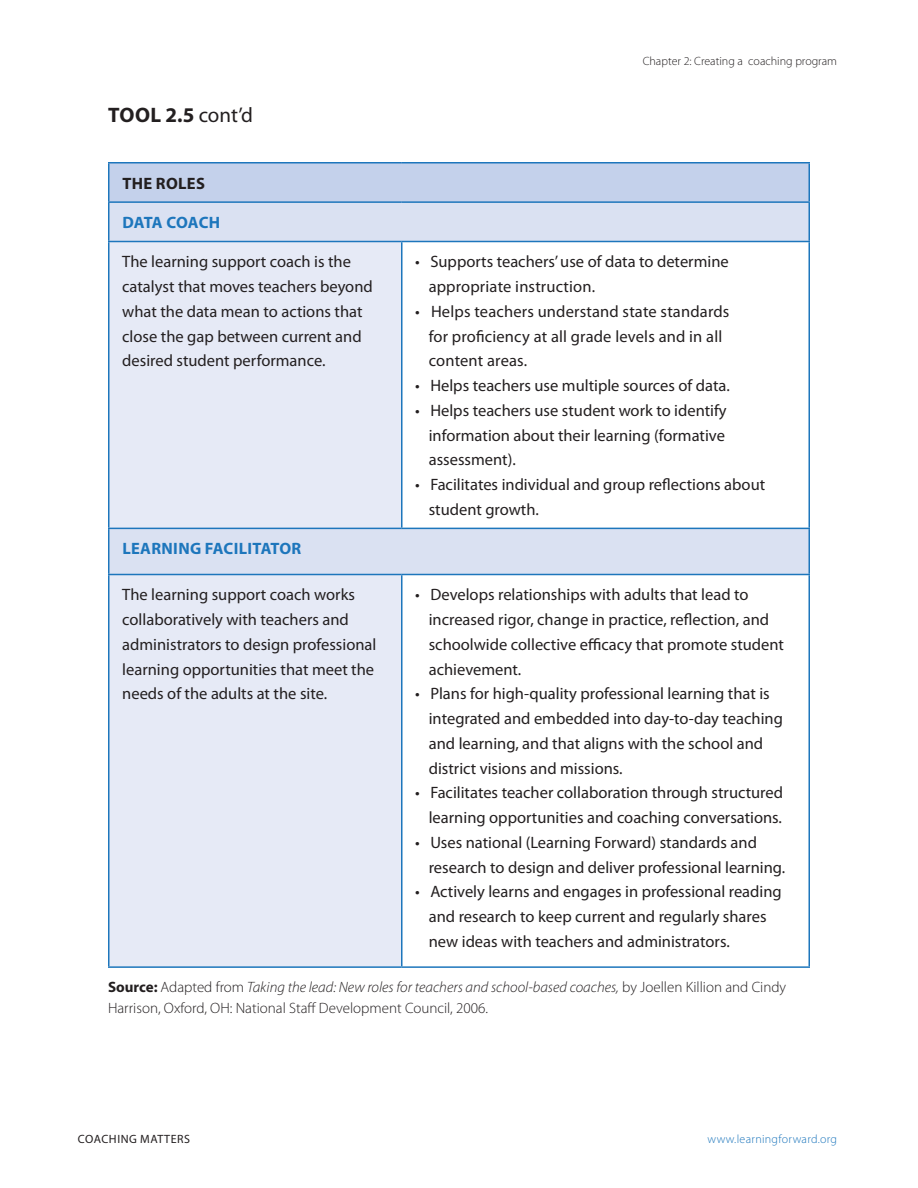
<style>
.page{position:relative;width:918px;height:1188px;background:#fff}
.page>*{position:absolute;margin:0;border:0;box-sizing:border-box;transform-origin:0 0}
.t1{font:700 21px "Myriad Pro";color:#231f20}
.t2{font:16.5px/24.8px "Myriad Pro";color:#231f20}
.t3{font:700 16.5px "Myriad Pro";letter-spacing:.02em;color:#1d76bc}
.t4{font:700 16.5px "Myriad Pro";letter-spacing:.02em;color:#231f20}
.t5{font:300 15px/21.6px "Myriad Pro";color:#231f20}
.t6{font:300 12px "Myriad Pro";color:#231f20}
.t7{font:300 12px "Myriad Pro";letter-spacing:.025em;color:#1d76bc}
.t8{font:12px "Myriad Pro";letter-spacing:.045em;color:#231f20}
.s1{font-weight:400}
.s2{font-weight:700}
.s3{font-style:italic}
</style>
<div class="page">
<div style="left:109px;top:163px;width:700px;height:39px;background:#c4d1eb"></div>
<svg style="left:110px;top:203px;width:698px;height:371px"></svg>
<div style="left:110px;top:242px;width:292px;height:724px;background:#e6eaf6"></div>
<hr style="left:108px;top:162px;width:294px;height:2px;background:#1d76bc">
<hr style="left:108px;top:164px;width:2px;height:37px;background:#1d76bc">
<hr style="left:402px;top:162px;width:408px;height:2px;background:#1d76bc">
<hr style="left:808px;top:164px;width:2px;height:37px;background:#1d76bc">
<hr style="left:108px;top:201px;width:294px;height:2px;background:#1d76bc">
<hr style="left:108px;top:203px;width:2px;height:38px;background:#1d76bc">
<hr style="left:402px;top:201px;width:408px;height:2px;background:#1d76bc">
<hr style="left:808px;top:203px;width:2px;height:38px;background:#1d76bc">
<hr style="left:108px;top:241px;width:294px;height:1px;background:#1d76bc">
<hr style="left:108px;top:242px;width:2px;height:286px;background:#1d76bc">
<hr style="left:402px;top:241px;width:408px;height:1px;background:#1d76bc">
<hr style="left:401px;top:242px;width:2px;height:286px;background:#1d76bc">
<hr style="left:808px;top:242px;width:2px;height:286px;background:#1d76bc">
<hr style="left:108px;top:528px;width:294px;height:1px;background:#1d76bc">
<hr style="left:108px;top:529px;width:2px;height:45px;background:#1d76bc">
<hr style="left:402px;top:528px;width:408px;height:1px;background:#1d76bc">
<hr style="left:808px;top:529px;width:2px;height:45px;background:#1d76bc">
<hr style="left:108px;top:574px;width:294px;height:1px;background:#1d76bc">
<hr style="left:108px;top:575px;width:2px;height:391px;background:#1d76bc">
<hr style="left:402px;top:574px;width:408px;height:1px;background:#1d76bc">
<hr style="left:401px;top:575px;width:2px;height:391px;background:#1d76bc">
<hr style="left:808px;top:575px;width:2px;height:391px;background:#1d76bc">
<hr style="left:108px;top:966px;width:294px;height:2px;background:#1d76bc">
<hr style="left:402px;top:966px;width:408px;height:2px;background:#1d76bc">
<p class="t1" style="left:108px;top:101px;width:146px">TOOL 2.5 <span class="s1">cont’d</span></p>
<p class="t6" style="left:643px;top:55px;width:196px">Chapter 2: Creating a coaching program</p>
<p class="t4" style="left:122px;top:172px;width:84px">THE ROLES</p>
<p class="t3" style="left:122px;top:212px;width:99px">DATA COAC H</p>
<p class="t2" style="left:122px;top:249px;width:252px">The learning support coach is the catalyst that moves teachers beyond what the data mean to actions that close the gap between current and desired student performance.</p>
<p class="t2" style="left:429px;top:249px;width:302px;text-indent:-13px">• Supports teachers’ use of data to determine appropriate instruction.</p>
<p class="t2" style="left:429px;top:299px;width:302px;text-indent:-13px">• Helps teachers understand state standards for proficiency at all grade levels and in all content areas.</p>
<p class="t2" style="left:415px;top:373px;width:316px">• Helps teachers use multiple sources of data.</p>
<p class="t2" style="left:429px;top:398px;width:300px;text-align:justify;text-indent:-13px">• Helps teachers use student work to identify information about their learning (formative assessment).</p>
<p class="t2" style="left:429px;top:472px;width:338px;text-indent:-13px">• Facilitates individual and group reflections about student growth.</p>
<p class="t3" style="left:122px;top:538px;width:50px">LEARNING</p>
<p class="t3" style="left:205px;top:538px;width:98px">FACI LITATOR</p>
<p class="t2" style="left:122px;top:582px;width:256px">The learning support coach works collaboratively with teachers and administrators to design professional learning opportunities that meet the needs of the adults at the site.</p>
<p class="t2" style="left:429px;top:582px;width:357px;text-indent:-13px">• Develops relationships with adults that lead to increased rigor, change in practice, reflection, and schoolwide collective efficacy that promote student achievement.</p>
<p class="t2" style="left:429px;top:681px;width:356px;text-indent:-13px">• Plans for high-quality professional learning that is integrated and embedded into day-to-day teaching and learning, and that aligns with the school and district visions and missions.</p>
<p class="t2" style="left:415px;top:780px;width:369px;text-align:right">• Facilitates teacher collaboration through structured learning opportunities and coaching conversations.</p>
<p class="t2" style="left:429px;top:830px;width:358px;text-indent:-13px">• Uses national (Learning Forward) standards and research to design and deliver professional learning.</p>
<p class="t2" style="left:429px;top:879px;width:355px;text-indent:-13px">• Actively learns and engages in professional reading and research to keep current and regularly shares new ideas with teachers and administrators.</p>
<p class="t5" style="left:108px;top:976px;width:680px"><span class="s2">SOURCE:</span> Adapted from <span class="s3">Taking the lead: New roles for teachers and school-based coaches,</span> by Joellen Killion and Cindy<br>Harrison, Oxford, OH : National Staff Development Council, 2006.</p>
<p class="t8" style="left:78px;top:1132px;width:114px">Coaching Matters</p>
<p class="t7" style="left:708px;top:1132px;width:131px">www.learningforward.org</p>
</div>
